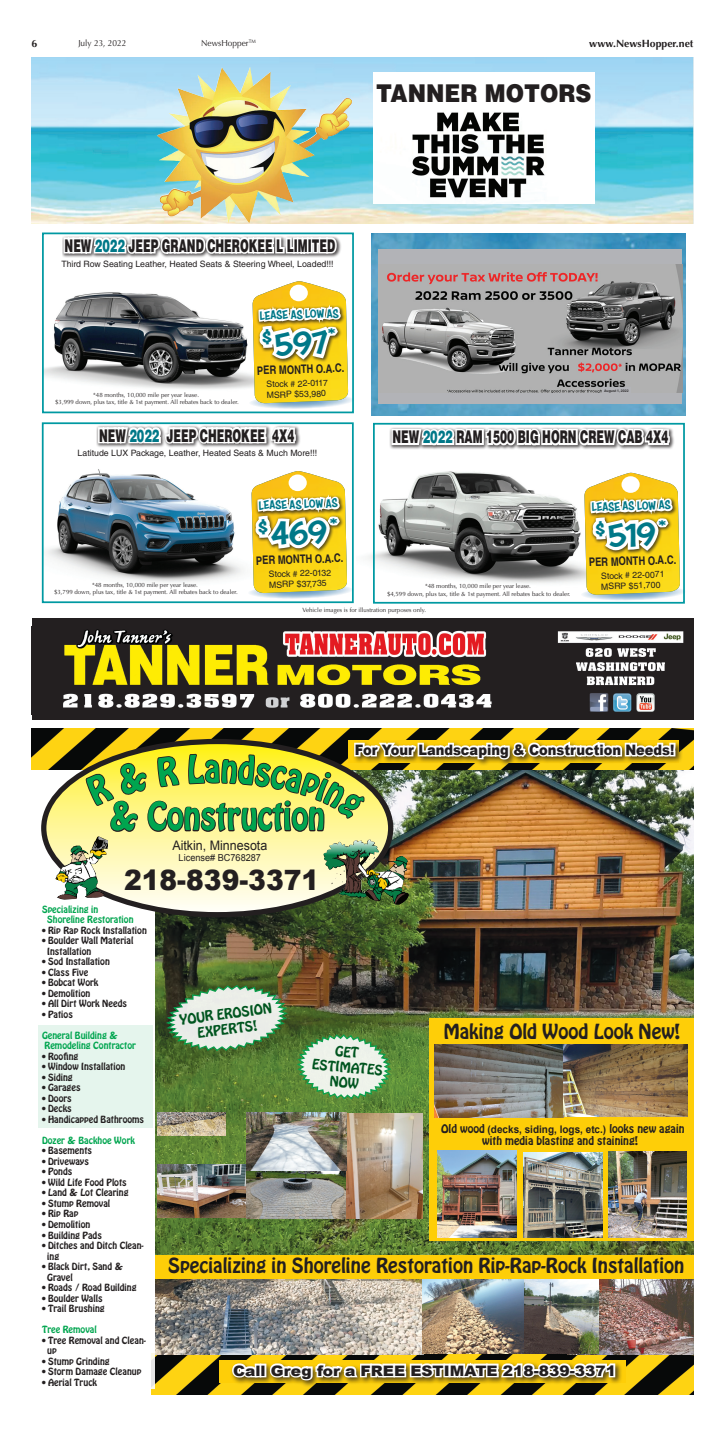
<style>
.page{position:relative;width:725px;height:1434px;background:#fff}
.page>*{position:absolute;margin:0;border:0;box-sizing:border-box;transform-origin:0 0}
.t1{font:35px "Astounder Squared BB";color:#007888;scale:1.2 1}
.t2{font:34.12px "Hobo";color:#00a54f;scale:.89 1}
.t3{font:900 28px "Arial";color:#231f20;scale:.95 1}
.t4{font:900 24.5px "Helvetica LT Std";color:#231f20;scale:.9 1}
.t5{font:18.38px "Hobo";color:#231f20}
.t6{font:900 17.5px "Helvetica LT Std";color:#231f20;scale:.6 1}
.t7{font:900 14.44px "Arial";color:#231f20;scale:.9 1}
.t8{font:900 14.44px "Arial";color:#231f20;scale:1.07 1}
.t9{font:13.12px "Astounder Squared BB";color:#007888;scale:1.1 1}
.t10{font:13.12px "Arial";color:#231f20;scale:.95 1}
.t11{font:12.6px/15.1px "Hobo Std";color:#00551f;text-align:center}
.t12{font:700 11.72px "Helvetica LT Std";color:#231f20;scale:.8 1}
.t13{font:700 10.5px "Arial";color:#231f20;scale:.95 1}
.t14{font:10.5px "Hobo Std";color:#231f20}
.t15{font:700 10.5px "Optima LT Std";color:#231f20}
.t16{font:9.62px "Arial";color:#231f20;scale:.95 1}
.t17{font:8.75px/10.5px "Hobo Std";color:#231f20}
.t18{font:8.75px/10.5px "Helvetica LT Std";color:#231f20}
.t19{font:8.75px/10.5px "Hobo Std";color:#00a54f}
.t20{font:8.75px "Optima LT Std";color:#231f20;scale:.95 1}
.t21{font:6.12px/7.4px "Optima LT Std";color:#231f20;text-align:center}
.t22{font:700 3.5px "Helvetica LT Std";color:#312f30}
.s1{color:#007888}
.s2{font-family:"Hobo Std";font-weight:400}
</style>
<div class="page">
<img style="left:155px;top:769px;width:538px;height:485px">
<div style="left:429px;top:1018px;width:264px;height:222px;background:#fece08"></div>
<img style="left:32px;top:728px;width:661px;height:41px">
<img style="left:152px;top:1353px;width:541px;height:41px">
<div style="left:38px;top:898px;width:117px;height:490px;background:#fff"></div>
<div style="left:219px;top:1360px;width:406px;height:22px;background:#fece08"></div>
<div style="left:230px;top:1360px;width:392px;height:27px;background:#231f20;opacity:.75"></div>
<svg style="left:230px;top:1360px;width:30px;height:20px"></svg>
<div style="left:255px;top:1363px;width:6px;height:14px;border:3px solid #fff"></div>
<div style="left:260px;top:1363px;width:6px;height:14px;border:3px solid #fff"></div>
<svg style="left:267px;top:1353px;width:350px;height:31px;background:#cebb6d"></svg>
<img style="left:157px;top:1164px;width:90px;height:53px">
<img style="left:247px;top:1170px;width:99px;height:48px">
<img style="left:158px;top:1112px;width:68px;height:23px">
<img style="left:346px;top:1112px;width:76px;height:106px">
<img style="left:155px;top:1278px;width:412px;height:75px">
<img style="left:567px;top:1278px;width:126px;height:75px">
<div style="left:155px;top:1254px;width:538px;height:24px;background:#fece08"></div>
<img style="left:246px;top:1112px;width:100px;height:58px">
<svg style="left:44px;top:741px;width:18px;height:159px"></svg>
<img style="left:55px;top:836px;width:7px;height:63px">
<img style="left:434px;top:1100px;width:253px;height:17px">
<img style="left:523px;top:1152px;width:80px;height:84px">
<img style="left:608px;top:1151px;width:78px;height:85px">
<img style="left:437px;top:1150px;width:79px;height:87px">
<img style="left:45px;top:498px;width:17px;height:64px">
<img style="left:45px;top:309px;width:17px;height:70px">
<img style="left:32px;top:58px;width:661px;height:165px">
<div style="left:32px;top:626px;width:661px;height:88px;background:#231f20"></div>
<img style="left:62px;top:169px;width:625px;height:931px">
<img style="left:371px;top:233px;width:314px;height:182px">
<div style="left:378px;top:249px;width:304px;height:155px;background:#b2b3b7"></div>
<img style="left:382px;top:264px;width:300px;height:128px">
<div style="left:602px;top:387px;width:28px;height:6px;background:#b2b3b7"></div>
<div style="left:373px;top:72px;width:221px;height:41px;background:#fff"></div>
<img style="left:373px;top:105px;width:222px;height:99px">
<img style="left:157px;top:67px;width:93px;height:109px">
<p class="t15" style="left:32px;top:37px;width:7px">6</p>
<p class="t20" style="left:78px;top:38px;width:52px">July 23, 2022</p>
<p class="t20" style="left:201px;top:38px;width:59px">NewsHopper<sup>TM</sup></p>
<p class="t15" style="left:589px;top:37px;width:106px">www.NewsHopper.net</p>
<h3 class="t4" style="left:376px;top:77px;width:241px">TANNER MOTORS</h3>
<h3 class="t6" style="left:65px;top:234px;width:452px">NEW <span class="s1">2022</span> JEEP GRAND CHEROKEE L LIMITED</h3>
<p class="t18" style="left:61px;top:258px;width:274px">Third Row Seating Leather, Heated Seats &amp; Steering Wheel, Loaded!!!</p>
<h3 class="t9" style="left:259px;top:308px;width:74px;rotate:-2deg">LEASE AS LOW AS</h3>
<p class="t21" style="left:55px;top:391px;width:185px">*48 months, 10,000 mile per year lease.<br>$3,999 down, plus tax, title &amp; 1st payment. All rebates back to dealer.</p>
<h1 class="t1" style="left:262px;top:325px;width:63px;rotate:-2deg"><sup>$</sup>597<sup>*</sup></h1>
<h3 class="t12" style="left:257px;top:363px;width:111px;rotate:-2deg">PER MONTH O.A.C.</h3>
<p class="t18" style="left:266px;top:379px;width:63px;rotate:-2deg">Stock # 22-0117<br>MSRP $53,980</p>
<h3 class="t6" style="left:99px;top:424px;width:327px">NEW <span class="s1">2022</span> JEEP CHEROKEE 4X4</h3>
<p class="t18" style="left:78px;top:448px;width:241px">Latitude LUX Package, Leather, Heated Seats &amp; Much More!!!</p>
<h3 class="t9" style="left:258px;top:498px;width:74px;rotate:-2deg">LEASE AS LOW AS</h3>
<p class="t21" style="left:54px;top:581px;width:185px">*48 months, 10,000 mile per year lease.<br>$3,799 down, plus tax, title &amp; 1st payment. All rebates back to dealer.</p>
<h1 class="t1" style="left:258px;top:515px;width:68px;rotate:-2deg"><sup>$</sup>469<sup>*</sup></h1>
<h3 class="t12" style="left:256px;top:553px;width:111px;rotate:-2deg">PER MONTH O.A.C.</h3>
<p class="t18" style="left:268px;top:569px;width:64px;rotate:-2deg">Stock # 22-0132<br>MSRP $37,735</p>
<p class="t22" style="left:604px;top:388px;width:26px">August 1, 2022</p>
<h3 class="t6" style="left:392px;top:425px;width:461px">NEW <span class="s1">2022</span> RAM 1500 BIG HORN CREW CAB 4X4</h3>
<h3 class="t9" style="left:591px;top:500px;width:74px;rotate:-2deg">LEASE AS LOW AS</h3>
<p class="t21" style="left:387px;top:582px;width:185px">*48 months, 10,000 mile per year lease.<br>$4,599 down, plus tax, title &amp; 1st payment. All rebates back to dealer.</p>
<h1 class="t1" style="left:595px;top:516px;width:61px;rotate:-2deg"><sup>$</sup>519<sup>*</sup></h1>
<h3 class="t12" style="left:588px;top:555px;width:111px;rotate:-2deg">PER MONTH O.A.C.</h3>
<p class="t18" style="left:600px;top:571px;width:65px;rotate:-2deg">Stock # 22-0071<br>MSRP $51,700</p>
<p class="t21" style="left:302px;top:606px;width:125px">Vehicle images is for illustration purposes only.</p>
<h2 class="t2" style="left:110px;top:792px;width:243px">&amp; Construction</h2>
<h3 class="t10" style="left:172px;top:836px;width:101px">Aitkin, Minnesota</h3>
<p class="t16" style="left:179px;top:851px;width:88px">License# BC768287</p>
<h3 class="t3" style="left:124px;top:859px;width:207px">218-839-3371</h3>
<h3 class="t7" style="left:355px;top:739px;width:356px">For Your Landscaping &amp; Construction Needs!</h3>
<p class="t19" style="left:47px;top:904px;width:88px;text-indent:-5px">Specializing in<br>Shoreline Restoration</p>
<p class="t17" style="left:42px;top:925px;width:106px">• Rip Rap Rock Installation</p>
<p class="t17" style="left:47px;top:935px;width:88px;text-indent:-5px">• Boulder Wall Material<br>Installation</p>
<p class="t17" style="left:42px;top:956px;width:69px">• Sod Installation</p>
<p class="t17" style="left:42px;top:967px;width:48px">• Class Five</p>
<p class="t17" style="left:42px;top:977px;width:58px">• Bobcat Work</p>
<p class="t17" style="left:42px;top:988px;width:50px">• Demolition</p>
<p class="t17" style="left:42px;top:998px;width:86px">• All Dirt Work Needs</p>
<p class="t17" style="left:42px;top:1009px;width:32px">• Patios</p>
<p class="t19" style="left:42px;top:1030px;width:95px">General Building &amp;<br>Remodeling Contractor</p>
<p class="t17" style="left:42px;top:1051px;width:38px">• Roofing</p>
<p class="t17" style="left:42px;top:1061px;width:85px">• Window Installation</p>
<p class="t17" style="left:42px;top:1072px;width:32px">• Siding</p>
<p class="t17" style="left:42px;top:1082px;width:40px">• Garages</p>
<p class="t17" style="left:42px;top:1093px;width:31px">• Doors</p>
<p class="t17" style="left:42px;top:1103px;width:31px">• Decks</p>
<p class="t17" style="left:42px;top:1114px;width:104px">• Handicapped Bathrooms</p>
<p class="t19" style="left:42px;top:1135px;width:94px">Dozer &amp; Backhoe Work</p>
<p class="t17" style="left:42px;top:1145px;width:52px">• Basements</p>
<p class="t17" style="left:42px;top:1156px;width:48px">• Driveways</p>
<p class="t17" style="left:42px;top:1166px;width:32px">• Ponds</p>
<p class="t17" style="left:42px;top:1177px;width:86px">• Wild Life Food Plots</p>
<p class="t17" style="left:42px;top:1187px;width:88px">• Land &amp; Lot Clearing</p>
<p class="t17" style="left:42px;top:1198px;width:70px">• Stump Removal</p>
<p class="t17" style="left:42px;top:1208px;width:38px">• Rip Rap</p>
<p class="t17" style="left:42px;top:1219px;width:50px">• Demolition</p>
<p class="t17" style="left:42px;top:1229px;width:61px">• Building Pads</p>
<p class="t17" style="left:47px;top:1240px;width:98px;text-indent:-5px">• Ditches and Ditch Clean&shy;ing</p>
<p class="t17" style="left:47px;top:1261px;width:77px;text-indent:-5px">• Black Dirt, Sand &amp;<br>Gravel</p>
<p class="t17" style="left:42px;top:1282px;width:96px">• Roads / Road Building</p>
<p class="t17" style="left:42px;top:1292px;width:62px">• Boulder Walls</p>
<p class="t17" style="left:42px;top:1303px;width:64px">• Trail Brushing</p>
<p class="t19" style="left:42px;top:1324px;width:56px">Tree Removal</p>
<p class="t17" style="left:47px;top:1334px;width:100px;text-indent:-5px">• Tree Removal and Clean&shy;up</p>
<p class="t17" style="left:42px;top:1355px;width:69px">• Stump Grinding</p>
<p class="t17" style="left:42px;top:1366px;width:101px">• Storm Damage Cleanup</p>
<p class="t17" style="left:42px;top:1376px;width:57px">• Aerial Truck</p>
<h3 class="t11" style="left:178px;top:1012px;width:94px;rotate:-7deg">YOUR EROSION<br>EXPERTS!</h3>
<h3 class="t11" style="left:314px;top:1041px;width:72px;rotate:5deg">GET<br>ESTIMATES<br>NOW</h3>
<h3 class="t5" style="left:443px;top:1018px;width:238px">Making Old Wood Look New!</h3>
<p class="t13" style="left:441px;top:1122px;width:258px"><span class="s2">Old wood</span> (decks, siding, logs, etc.) <span class="s2">looks new again</span></p>
<p class="t14" style="left:482px;top:1133px;width:157px">with media blasting and staining!</p>
<h3 class="t5" style="left:168px;top:1252px;width:517px">Specializing in Shoreline Restoration Rip-Rap-Rock Installation</h3>
<h3 class="t8" style="left:233px;top:1359px;width:359px">Call Greg for a FREE ESTIMATE 218-839-3371</h3>
</div>
